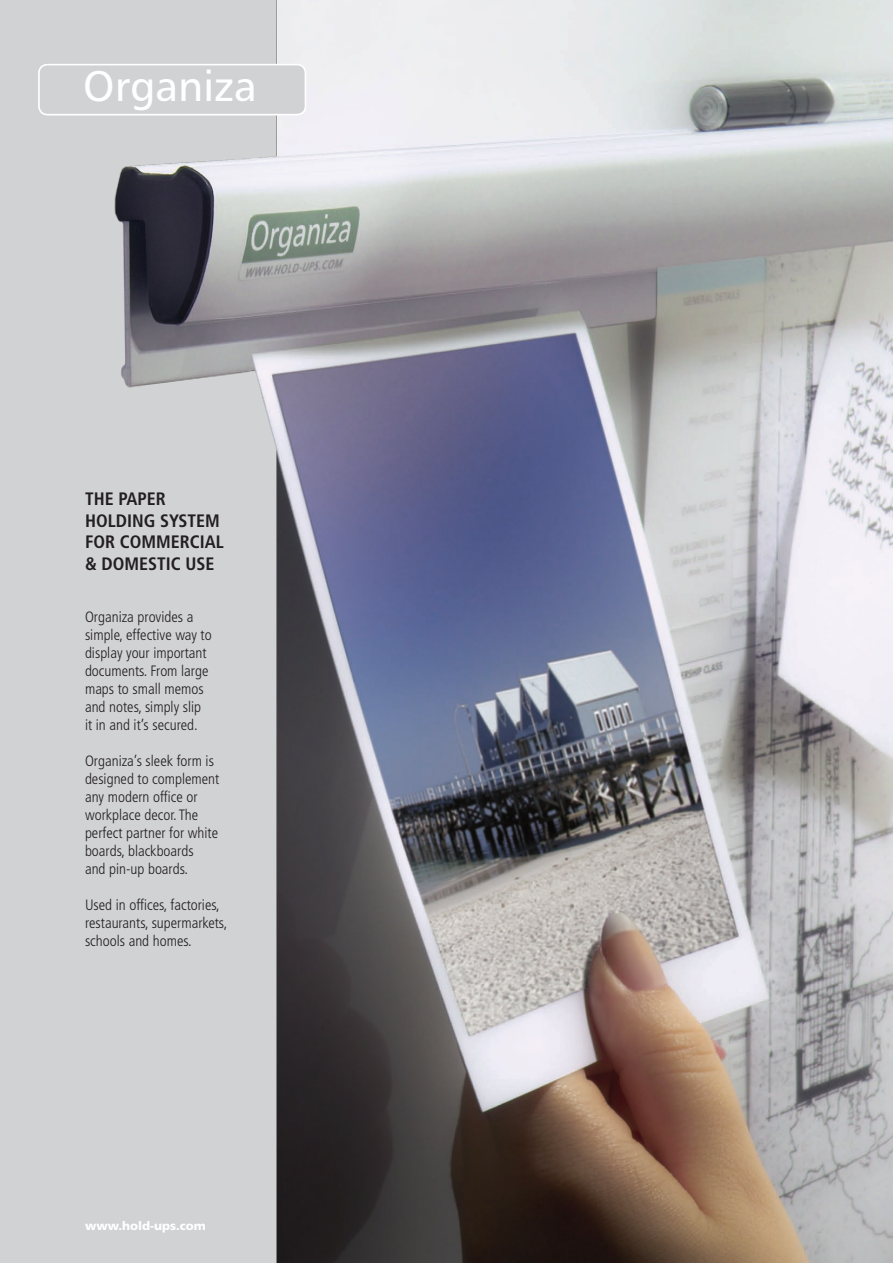
<style>
.page{position:relative;width:893px;height:1263px;background:#fff}
.page>*{position:absolute;margin:0;border:0;box-sizing:border-box;transform-origin:0 0}
.t1{font:42.9px "Humanist 777 BT Roman B";color:#fff}
.t2{font:700 condensed 18px/21.6px "Frutiger";color:#231f20}
.t3{font:300 condensed 15px/18px "Frutiger";color:#231f20}
.t4{font:900 12px "Frutiger";color:#fff}
</style>
<div class="page">
<img style="left:0;top:0;width:893px;height:1263px">
<div style="left:39px;top:65px;width:266px;height:50px;background:#d1d2d4;border-radius:9px"></div>
<div style="left:38px;top:64px;width:268px;height:51px;border:2px solid #fff;border-radius:9px"></div>
<p class="t1" style="left:83px;top:59px;width:175px">Organiza</p>
<p class="t2" style="left:85px;top:488px;width:140px">THE PAPER<br>HOLDING SYSTEM<br>FOR COMMERCIAL</p>
<p class="t2" style="left:85px;top:553px;width:131px">&amp; DOMESTIC USE</p>
<p class="t3" style="left:85px;top:608px;width:128px">Organiza provides a simple, effective way to display your important documents. From large maps to small memos</p>
<p class="t3" style="left:85px;top:698px;width:118px">and notes, simply slip</p>
<p class="t3" style="left:85px;top:716px;width:114px">it in and it’s secured.</p>
<p class="t3" style="left:85px;top:752px;width:136px">Organiza’s sleek form is designed to complement</p>
<p class="t3" style="left:85px;top:788px;width:114px">any modern office or</p>
<p class="t3" style="left:85px;top:806px;width:135px">workplace decor. The perfect partner for white boards, blackboards</p>
<p class="t3" style="left:85px;top:860px;width:105px">and pin-up boards.</p>
<p class="t3" style="left:85px;top:896px;width:144px">Used in offices, factories, restaurants, supermarkets, schools and homes.</p>
<p class="t4" style="left:85px;top:1218px;width:122px">www.hold-ups.com</p>
</div>
